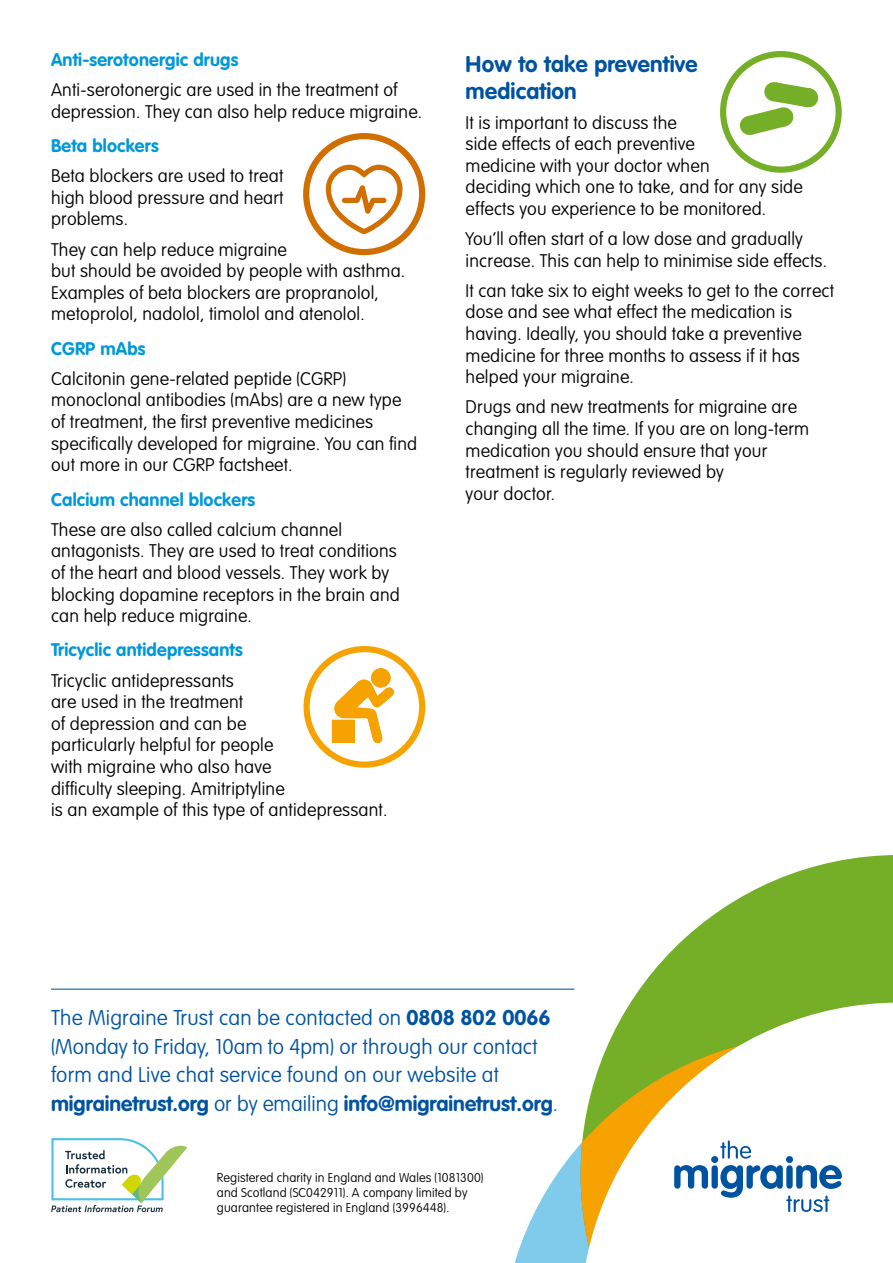
<style>
.page{position:relative;width:893px;height:1263px;background:#fff}
.page>*{position:absolute;margin:0;border:0;box-sizing:border-box;transform-origin:0 0}
.t1{font:700 22.5px/27px "VAG Rounded Std";letter-spacing:.01em;color:#0053a1}
.t2{font:100 21px/28.3px "VAG Rounded Std";letter-spacing:.01em;color:#0053a1}
.t3{font:100 18px/21.6px "VAG Rounded Std";letter-spacing:.01em;color:#000}
.t4{font:700 18px "VAG Rounded Std";letter-spacing:.01em;color:#0098d8}
.t5{font:100 12.6px/15.1px "VAG Rounded Std";letter-spacing:.01em;color:#000}
.s1{font-weight:700}
</style>
<div class="page">
<svg style="left:631px;top:855px;width:262px;height:147px;fill:#74af27"></svg>
<svg style="left:514px;top:1144px;width:66px;height:119px;fill:#80cbeb"></svg>
<svg style="left:580px;top:1002px;width:313px;height:261px"></svg>
<svg style="left:674px;top:1140px;width:168px;height:72px"></svg>
<hr style="left:51px;top:988px;width:523px;height:2px;background:#0053a1">
<svg style="left:51px;top:1138px;width:136px;height:74px"></svg>
<div style="left:720px;top:51px;width:122px;height:122px;border:6px solid #74af27;border-radius:50%"></div>
<svg style="left:740px;top:82px;width:79px;height:53px"></svg>
<div style="left:304px;top:646px;width:121px;height:122px;border:6px solid #f6a200;border-radius:50%"></div>
<svg style="left:332px;top:668px;width:62px;height:76px"></svg>
<div style="left:332px;top:720px;width:23px;height:22px;background:#f6a200"></div>
<div style="left:371px;top:668px;width:20px;height:19px;background:#f6a200;border-radius:50%"></div>
<div style="left:303px;top:133px;width:122px;height:122px;border:6px solid #d06e00;border-radius:50%"></div>
<svg style="left:326px;top:165px;width:77px;height:69px"></svg>
<p class="t4" style="left:51px;top:49px;width:189px">Anti-serotonergic drugs</p>
<p class="t3" style="left:51px;top:80px;width:373px">Anti-serotonergic are used in the treatment of depression. They can also help reduce migraine.</p>
<p class="t4" style="left:51px;top:135px;width:109px">Beta blockers</p>
<p class="t3" style="left:51px;top:166px;width:234px;text-align:justify">Beta blockers are used to treat high blood pressure and heart problems.</p>
<p class="t3" style="left:51px;top:239px;width:356px">They can help reduce migraine<br>but should be avoided by people with asthma.<br>Examples of beta blockers are propranolol, metoprolol, nadolol, timolol and atenolol.</p>
<p class="t4" style="left:51px;top:338px;width:96px">CGRP mAbs</p>
<p class="t3" style="left:51px;top:368px;width:368px">Calcitonin gene-related peptide (CGRP) monoclonal antibodies (mAbs) are a new type of treatment, the first preventive medicines specifically developed for migraine. You can find out more in our CGRP factsheet.</p>
<p class="t4" style="left:51px;top:489px;width:206px">Calcium channel blockers</p>
<p class="t3" style="left:51px;top:519px;width:350px">These are also called calcium channel antagonists. They are used to treat conditions of the heart and blood vessels. They work by blocking dopamine receptors in the brain and can help reduce migraine.</p>
<p class="t4" style="left:51px;top:639px;width:193px">Tricyclic antidepressants</p>
<p class="t3" style="left:51px;top:670px;width:338px">Tricyclic antidepressants<br>are used in the treatment<br>of depression and can be<br>particularly helpful for people<br>with migraine who also have<br>difficulty sleeping. Amitriptyline<br>is an example of this type of antidepressant.</p>
<p class="t1" style="left:466px;top:51px;width:233px">How to take preventive medication</p>
<p class="t3" style="left:466px;top:112px;width:339px">It is important to discuss the<br>side effects of each preventive<br>medicine with your doctor when<br>deciding which one to take, and for any side effects you experience to be monitored.</p>
<p class="t3" style="left:466px;top:229px;width:363px">You’ll often start of a low dose and gradually increase. This can help to minimise side effects.</p>
<p class="t3" style="left:466px;top:280px;width:370px">It can take six to eight weeks to get to the correct dose and see what effect the medication is having. Ideally, you should take a preventive medicine for three months to assess if it has helped your migraine.</p>
<p class="t3" style="left:466px;top:397px;width:345px">Drugs and new treatments for migraine are changing all the time. If you are on long-term medication you should ensure that your treatment is regularly reviewed by<br>your doctor.</p>
<p class="t2" style="left:51px;top:1005px;width:508px">The Migraine Trust can be contacted on <span class="s1">0808 802 0066 </span>(Monday to Friday, 10am to 4pm) or through our contact form and Live chat service found on our website at <span class="s1">migrainetrust.org</span> or by emailing <span class="s1">info@migrainetrust.org</span>.</p>
<p class="t5" style="left:217px;top:1170px;width:268px">Registered charity in England and Wales (1081300) and Scotland (SC042911). A company limited by guarantee registered in England (3996448).</p>
</div>
